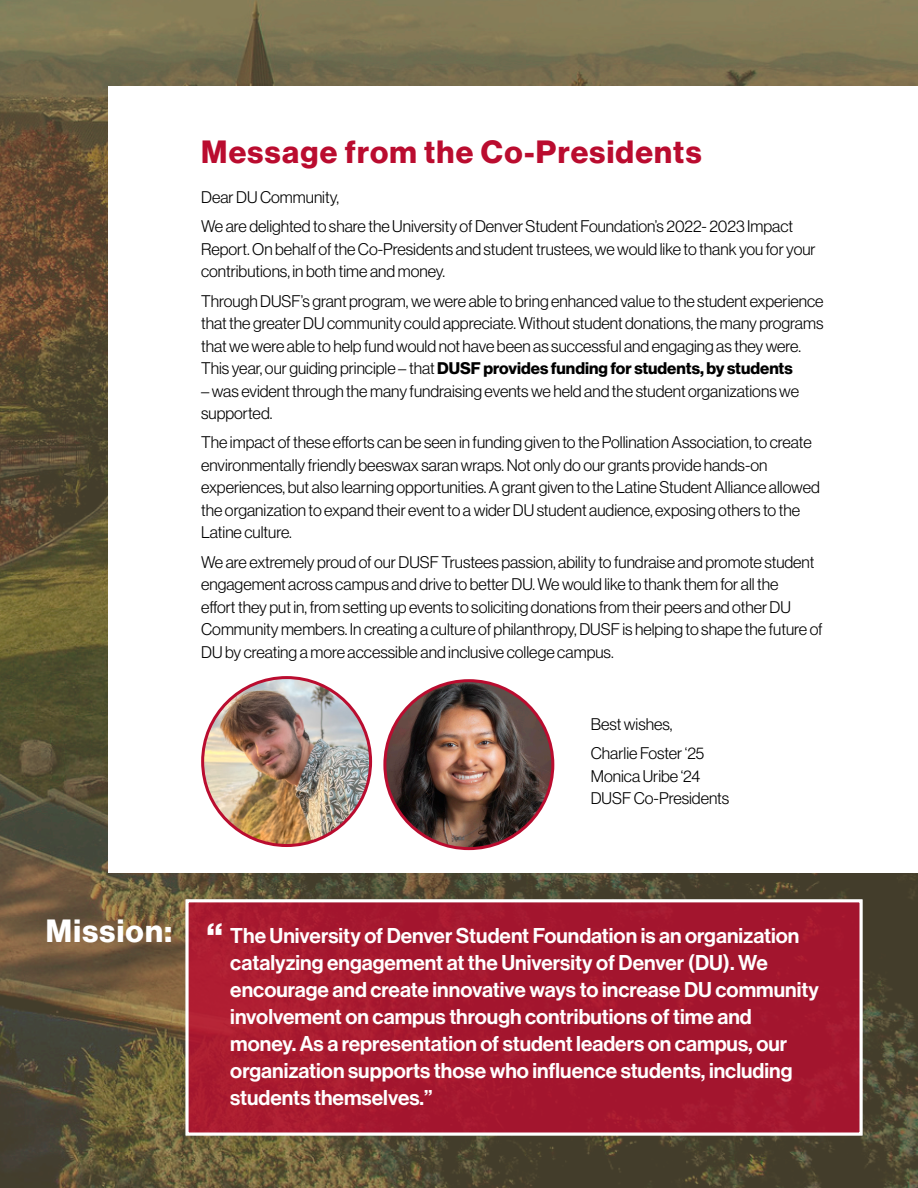
<style>
.page{position:relative;width:918px;height:1188px;background:#fff}
.page>*{position:absolute;margin:0;border:0;box-sizing:border-box;transform-origin:0 0}
.t1{font:36px "N Haas Grotesk DS Pro 95 Blk";color:#fff}
.t2{font:31.5px "N Haas Grotesk DS Pro 75 Bd";letter-spacing:.04em;color:#ba0c2f}
.t3{font:31.5px "N Haas Grotesk DS Pro 75 Bd";letter-spacing:.04em;color:#fff}
.t4{font:21px/27px "N Haas Grotesk DS Pro 65 Md";color:#fff}
.t5{font:16.5px/22.5px "N Haas Grotesk DS Pro 45 Lt";color:#000}
.s1{font-family:"N Haas Grotesk DS Pro 75 Bd"}
</style>
<div class="page">
<img style="left:0;top:0;width:918px;height:1188px">
<div style="left:108px;top:86px;width:810px;height:787px;background:#fff"></div>
<div style="left:186px;top:899px;width:676px;height:237px;background:#a4162e;border:3px solid #fff"></div>
<img style="left:385px;top:681px;width:168px;height:168px;border-radius:84px">
<img style="left:203px;top:678px;width:168px;height:168px;border-radius:84px">
<p class="t2" style="left:201px;top:133px;width:502px">Message from the Co-Presidents</p>
<p class="t5" style="left:201px;top:186px;width:139px">Dear DU Community,</p>
<p class="t5" style="left:201px;top:215px;width:616px">We are delighted to share the University of Denver Student Foundation’s 2022- 2023 Impact<br>Report. On behalf of the Co-Presidents and student trustees, we would like to thank you for your contributions, in both time and money.</p>
<p class="t5" style="left:201px;top:290px;width:624px">Through DUSF’s grant program, we were able to bring enhanced value to the student experience that the greater DU community could appreciate. Without student donations, the many programs that we were able to help fund would not have been as successful and engaging as they were.<br>This year, our guiding principle – that <span class="s1">DUSF provides funding for students, by students</span></p>
<p class="t5" style="left:201px;top:380px;width:599px">– was evident through the many fundraising events we held and the student organizations we supported.</p>
<p class="t5" style="left:201px;top:431px;width:620px">The impact of these efforts can be seen in funding given to the Pollination Association, to create environmentally friendly beeswax saran wraps. Not only do our grants provide hands-on experiences, but also learning opportunities. A grant given to the Latine Student Alliance allowed the organization to expand their event to a wider DU student audience, exposing others to the Latine culture.</p>
<p class="t5" style="left:201px;top:551px;width:623px">We are extremely proud of our DUSF Trustees passion, ability to fundraise and promote student engagement across campus and drive to better DU. We would like to thank them for all the<br>effort they put in, from setting up events to soliciting donations from their peers and other DU Community members. In creating a culture of philanthropy, DUSF is helping to shape the future of DU by creating a more accessible and inclusive college campus.</p>
<p class="t5" style="left:591px;top:713px;width:83px">Best wishes,</p>
<p class="t5" style="left:591px;top:742px;width:115px">Charlie Foster ‘25</p>
<p class="t5" style="left:591px;top:765px;width:111px">Monica Uribe ‘24</p>
<p class="t5" style="left:591px;top:787px;width:140px">DUSF Co-Presidents</p>
<p class="t3" style="left:46px;top:912px;width:127px">Mission:</p>
<p class="t4" style="left:230px;top:922px;width:590px">The University of Denver Student Foundation is an organization catalyzing engagement at the University of Denver (DU). We encourage and create innovative ways to increase DU community involvement on campus through contributions of time and money. As a representation of student leaders on campus, our organization supports those who influence students, including students themselves.”</p>
<p class="t1" style="left:207px;top:916px;width:18px">“</p>
</div>
